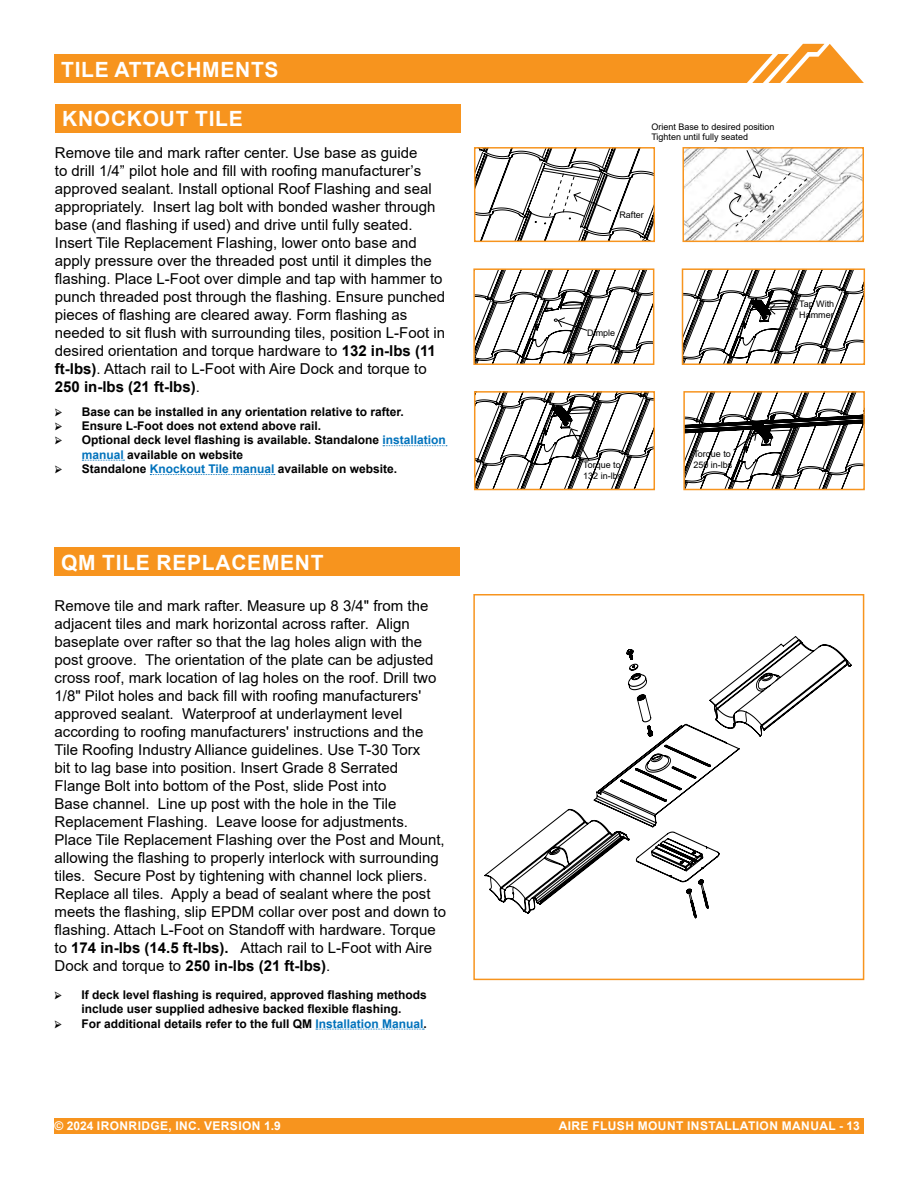
<style>
.page{position:relative;width:918px;height:1188px;background:#fff}
.page>*{position:absolute;margin:0;border:0;box-sizing:border-box;transform-origin:0 0}
.t1{font:700 21px "Arial";letter-spacing:.035em;color:#fff}
.t2{font:15px/18px "Arial";color:#000}
.t3{font:700 12px/14.4px "Arial";color:#000}
.t4{font:700 12px "Arial";letter-spacing:.035em;color:#fff}
.t5{font:9px/10.8px "Arial";color:#000}
.s1{font-weight:700}
.s2{font-family:"Minion Pro";font-size:13.5px}
.s3{color:#0072bc}
</style>
<div class="page">
<svg style="left:459px;top:44px;width:405px;height:39px"></svg>
<div style="left:472px;top:1118px;width:392px;height:16px;background:#f7941e"></div>
<div style="left:54px;top:1118px;width:441px;height:16px;background:#f7941e"></div>
<svg style="left:383px;top:445px;width:64px;height:1px"></svg>
<svg style="left:82px;top:460px;width:43px;height:1px"></svg>
<svg style="left:150px;top:474px;width:125px;height:1px"></svg>
<div style="left:474px;top:147px;width:181px;height:95px;border:2px solid #f7941e"></div>
<div style="left:473px;top:268px;width:181px;height:97px;border:2px solid #f7941e"></div>
<div style="left:682px;top:268px;width:183px;height:97px;border:2px solid #f7941e"></div>
<div style="left:474px;top:391px;width:181px;height:99px;border:2px solid #f7941e"></div>
<div style="left:683px;top:391px;width:182px;height:99px;border:2px solid #f7941e"></div>
<svg style="left:475px;top:148px;width:179px;height:93px"></svg>
<svg style="left:474px;top:269px;width:180px;height:95px"></svg>
<svg style="left:682px;top:269px;width:182px;height:95px"></svg>
<svg style="left:475px;top:392px;width:179px;height:98px"></svg>
<svg style="left:684px;top:392px;width:180px;height:98px"></svg>
<div style="left:55px;top:104px;width:405px;height:29px;background:#f7941e"></div>
<div style="left:54px;top:547px;width:406px;height:29px;background:#f7941e"></div>
<svg style="left:316px;top:1029px;width:108px;height:1px"></svg>
<svg style="left:484px;top:636px;width:368px;height:283px"></svg>
<div style="left:473px;top:594px;width:391px;height:386px;border:2px solid #f7941e"></div>
<div style="left:54px;top:54px;width:405px;height:29px;background:#f7941e"></div>
<img style="left:685px;top:150px;width:176px;height:89px">
<div style="left:682px;top:147px;width:182px;height:95px;border:2px solid #f7941e"></div>
<svg style="left:729px;top:149px;width:79px;height:79px"></svg>
<h1 class="t1" style="left:61px;top:53px;width:84px">End Caps</h1>
<h1 class="t1" style="left:180px;top:53px;width:39px">(Optional</h1>
<h1 class="t1" style="left:61px;top:55px;width:219px">TILE ATTACHMENTS</h1>
<h1 class="t1" style="left:62px;top:104px;width:182px">KNOCKOUT TILE</h1>
<p class="t2" style="left:55px;top:144px;width:392px">Remove tile and mark rafter center. Use base as guide<br>to drill 1/4” pilot hole and fill with roofing manufacturer’s approved sealant. Install optional Roof Flashing and seal appropriately. Insert lag bolt with bonded washer through base (and flashing if used) and drive until fully seated.<br>Insert Tile Replacement Flashing, lower onto base and apply pressure over the threaded post until it dimples the flashing. Place L-Foot over dimple and tap with hammer to punch threaded post through the flashing. Ensure punched pieces of flashing are cleared away. Form flashing as needed to sit flush with surrounding tiles, position L-Foot in desired orientation and torque hardware to <span class="s1">132 in-lbs (11 ft-lbs)</span>. Attach rail to L-Foot with Aire Dock and torque to <span class="s1">250 in-lbs (21 ft-lbs)</span>.</p>
<p class="t3" style="left:55px;top:404px;width:351px"><span class="s2">➢</span> Base can be installed in any orientation relative to rafter.</p>
<p class="t3" style="left:55px;top:419px;width:268px"><span class="s2">➢</span> Ensure L-Foot does not extend above rail.</p>
<p class="t3" style="left:82px;top:433px;width:366px;text-indent:-27px"><span class="s2">➢</span> Optional deck level flashing is available. Standalone <span class="s3">installation manual</span> available on website</p>
<p class="t3" style="left:55px;top:462px;width:344px"><span class="s2">➢</span> Standalone <span class="s3">Knockout Tile manual</span> available on website.</p>
<h1 class="t1" style="left:61px;top:548px;width:264px">QM TILE REPLACEMENT</h1>
<p class="t2" style="left:55px;top:596px;width:393px">Remove tile and mark rafter. Measure up 8 3/4" from the adjacent tiles and mark horizontal across rafter. Align baseplate over rafter so that the lag holes align with the post groove. The orientation of the plate can be adjusted cross roof, mark location of lag holes on the roof. Drill two 1/8" Pilot holes and back fill with roofing manufacturers' approved sealant. Waterproof at underlayment level according to roofing manufacturers' instructions and the Tile Roofing Industry Alliance guidelines. Use T-30 Torx<br>bit to lag base into position. Insert Grade 8 Serrated Flange Bolt into bottom of the Post, slide Post into<br>Base channel. Line up post with the hole in the Tile Replacement Flashing. Leave loose for adjustments.<br>Place Tile Replacement Flashing over the Post and Mount, allowing the flashing to properly interlock with surrounding tiles. Secure Post by tightening with channel lock pliers.<br>Replace all tiles. Apply a bead of sealant where the post meets the flashing, slip EPDM collar over post and down to flashing. Attach L-Foot on Standoff with hardware. Torque to <span class="s1">174 in-lbs (14.5 ft-lbs).</span> Attach rail to L-Foot with Aire Dock and torque to <span class="s1">250 in-lbs (21 ft-lbs)</span>.</p>
<p class="t3" style="left:55px;top:988px;width:374px;text-align:center"><span class="s2">➢</span> If deck level flashing is required, approved flashing methods include user supplied adhesive backed flexible flashing.</p>
<p class="t3" style="left:55px;top:1017px;width:374px"><span class="s2">➢</span> For additional details refer to the full QM <span class="s3">Installation Manual</span>.</p>
<p class="t5" style="left:651px;top:121px;width:125px">Orient Base to desired position<br>Tighten until fully seated</p>
<p class="t5" style="left:619px;top:209px;width:26px">Rafter</p>
<p class="t5" style="left:587px;top:327px;width:29px">Dimple</p>
<p class="t5" style="left:799px;top:298px;width:37px">Tap With<br>Hammer</p>
<p class="t5" style="left:583px;top:459px;width:41px">Torque to<br>132 in-lbs</p>
<p class="t5" style="left:693px;top:448px;width:41px">Torque to<br>250 in-lbs</p>
<p class="t4" style="left:55px;top:1117px;width:228px">© 2024 IRONRIDGE, INC. VERSION 1.9</p>
<p class="t4" style="left:559px;top:1117px;width:303px">AIRE FLUSH MOUNT INSTALLATION MANUAL - 13</p>
</div>
